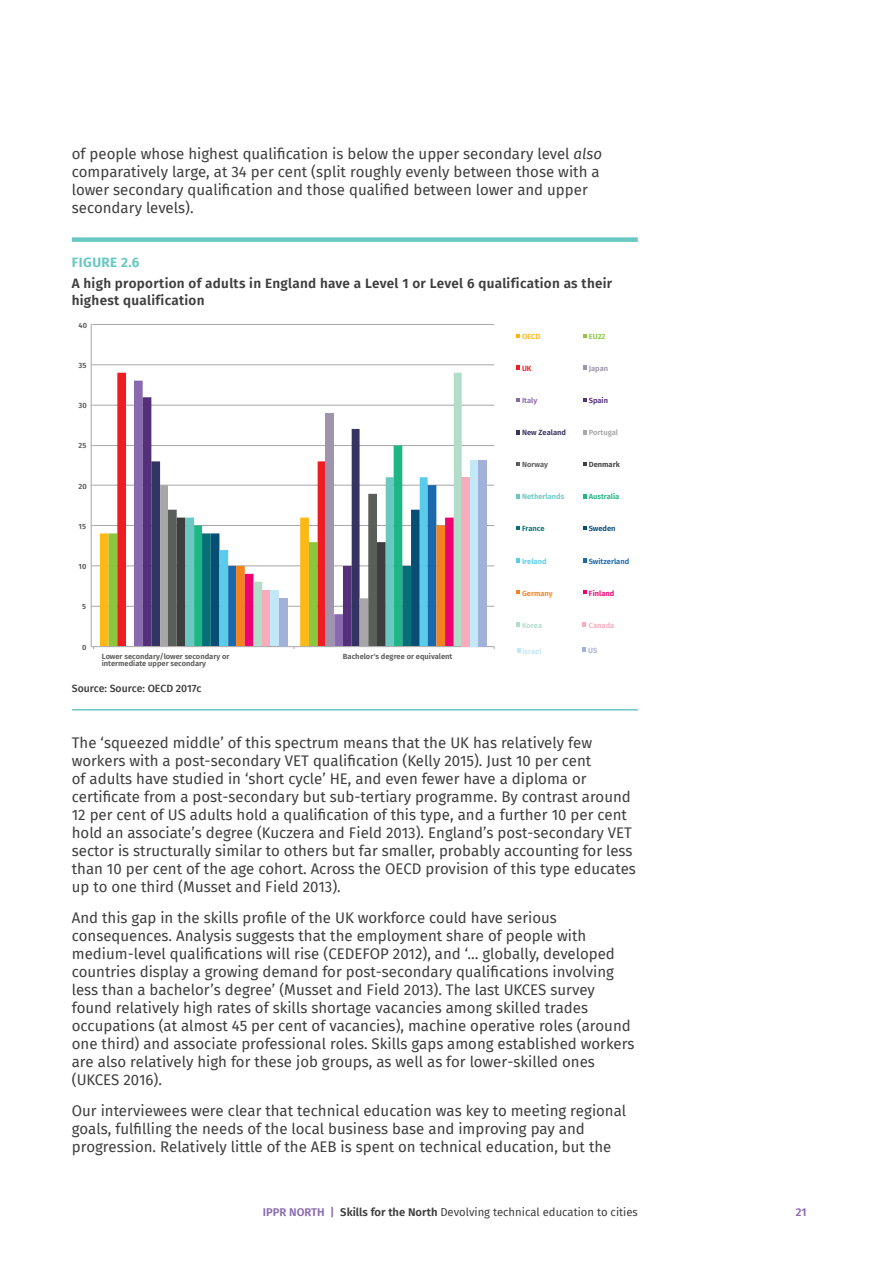
<style>
.page{position:relative;width:893px;height:1263px;background:#fff}
.page>*{position:absolute;margin:0;border:0;box-sizing:border-box;transform-origin:0 0}
.t1{font:15px/18px "Fira Sans";color:#3e3e3f}
.t2{font:600 13.5px/16.5px "Fira Sans";letter-spacing:.02em;color:#3e3e3f}
.t3{font:700 13.5px "Fira Sans";letter-spacing:.03em;color:#6ac8c3}
.t4{font:11.25px "Fira Sans";color:#3e3e3f}
.t5{font:600 11.25px "Fira Sans";color:#8a6aae}
.t6{font:500 10.5px "Fira Sans";color:#3e3e3f}
.t7{font:600 7.5px/7.1px "Fira Sans";color:#5a5958}
.t8{font:600 7.5px "Fira Sans";color:#6ac8c3}
.t9{font:600 7.5px "Fira Sans";color:#1b68ad}
.t10{font:600 7.5px "Fira Sans";color:#343464}
.t11{font:600 7.5px "Fira Sans";color:#1eb684}
.t12{font:600 7.5px "Fira Sans";color:#a8a6a6}
.t13{font:600 7.5px "Fira Sans";color:#3e3e3f}
.t14{font:600 7.5px "Fira Sans";color:#5acbeb}
.t15{font:600 7.5px "Fira Sans";color:#f58220}
.t16{font:600 7.5px "Fira Sans";color:#ed0372}
.t17{font:600 7.5px "Fira Sans";letter-spacing:-.01em;color:#076f77}
.t18{font:600 7.5px "Fira Sans";color:#074e74}
.t19{font:600 7.5px "Fira Sans";color:#f7acbb}
.t20{font:600 7.5px "Fira Sans";color:#c2e7f6}
.t21{font:600 7.5px "Fira Sans";color:#9f94ab}
.t22{font:600 7.5px "Fira Sans";color:#8a6aae}
.t23{font:600 7.5px "Fira Sans";color:#54307a}
.t24{font:600 7.5px "Fira Sans";letter-spacing:-.005em;color:#b2ddc8}
.t25{font:600 7.5px "Fira Sans";color:#fcb814}
.t26{font:600 7.5px "Fira Sans";color:#8bc63e}
.t27{font:600 7.5px "Fira Sans";color:#ee1d23}
.t28{font:600 7.5px "Fira Sans";color:#a1b1d7}
.s1{font-style:italic}
.s2{font-weight:600;color:#8a6aae}
.s3{font-weight:600}
</style>
<div class="page">
<div style="left:72px;top:237px;width:566px;height:5px;background:#6ac8c3"></div>
<hr style="left:72px;top:709px;width:566px;height:1px;background:#6ac8c3">
<hr style="left:94px;top:606px;width:400px;height:1px;background:#a8a6a6">
<hr style="left:94px;top:566px;width:400px;height:1px;background:#a8a6a6">
<hr style="left:94px;top:525px;width:400px;height:1px;background:#a8a6a6">
<hr style="left:94px;top:485px;width:400px;height:1px;background:#a8a6a6">
<hr style="left:94px;top:445px;width:400px;height:1px;background:#a8a6a6">
<hr style="left:94px;top:405px;width:400px;height:1px;background:#a8a6a6">
<hr style="left:94px;top:365px;width:400px;height:1px;background:#a8a6a6">
<hr style="left:94px;top:324px;width:400px;height:1px;background:#a8a6a6">
<svg style="left:117px;top:373px;width:26px;height:73px"></svg>
<svg style="left:134px;top:381px;width:9px;height:65px"></svg>
<svg style="left:143px;top:397px;width:110px;height:49px"></svg>
<svg style="left:151px;top:429px;width:102px;height:17px"></svg>
<svg style="left:253px;top:373px;width:209px;height:73px"></svg>
<hr style="left:91px;top:324px;width:1px;height:323px;background:#a8a6a6">
<hr style="left:94px;top:646px;width:400px;height:1px;background:#a8a6a6">
<svg style="left:100px;top:446px;width:370px;height:203px"></svg>
<svg style="left:516px;top:334px;width:4px;height:4px"></svg>
<svg style="left:583px;top:334px;width:4px;height:4px"></svg>
<svg style="left:516px;top:366px;width:4px;height:4px"></svg>
<svg style="left:583px;top:366px;width:4px;height:4px"></svg>
<svg style="left:516px;top:398px;width:4px;height:4px"></svg>
<svg style="left:583px;top:398px;width:4px;height:4px"></svg>
<svg style="left:516px;top:430px;width:4px;height:4px"></svg>
<svg style="left:583px;top:430px;width:4px;height:4px"></svg>
<svg style="left:516px;top:462px;width:4px;height:4px"></svg>
<svg style="left:583px;top:462px;width:4px;height:4px"></svg>
<svg style="left:516px;top:494px;width:4px;height:5px"></svg>
<svg style="left:583px;top:494px;width:4px;height:5px"></svg>
<svg style="left:516px;top:526px;width:4px;height:4px"></svg>
<svg style="left:583px;top:526px;width:4px;height:4px"></svg>
<svg style="left:516px;top:558px;width:4px;height:5px"></svg>
<svg style="left:583px;top:558px;width:4px;height:5px"></svg>
<svg style="left:516px;top:590px;width:4px;height:4px"></svg>
<svg style="left:583px;top:590px;width:4px;height:4px"></svg>
<svg style="left:516px;top:622px;width:4px;height:5px"></svg>
<div style="left:262px;top:590px;width:8px;height:56px;background:#f7acbb"></div>
<div style="left:270px;top:590px;width:9px;height:56px;background:#c2e7f6"></div>
<div style="left:279px;top:598px;width:9px;height:48px;background:#a1b1d7"></div>
<div style="left:461px;top:477px;width:9px;height:170px;background:#f7acbb"></div>
<div style="left:470px;top:460px;width:8px;height:186px;background:#c2e7f6"></div>
<div style="left:478px;top:460px;width:9px;height:186px;background:#a1b1d7"></div>
<svg style="left:517px;top:648px;width:4px;height:5px"></svg>
<svg style="left:582px;top:647px;width:4px;height:5px"></svg>
<svg style="left:582px;top:622px;width:4px;height:5px"></svg>
<p class="t1" style="left:72px;top:144px;width:532px">of people whose highest qualification is below the upper secondary level <span class="s1">also </span>comparatively large, at 34 per cent (split roughly evenly between those with a lower secondary qualification and those qualified between lower and upper secondary levels).</p>
<p class="t3" style="left:72px;top:251px;width:69px">FIGURE 2.6</p>
<p class="t2" style="left:72px;top:274px;width:542px">A high proportion of adults in England have a Level 1 or Level 6 qualification as their highest qualification</p>
<p class="t7" style="left:79px;top:321px;width:10px">40</p>
<p class="t7" style="left:79px;top:361px;width:9px">35</p>
<p class="t7" style="left:79px;top:401px;width:10px">30</p>
<p class="t7" style="left:79px;top:442px;width:9px">25</p>
<p class="t7" style="left:79px;top:482px;width:10px">20</p>
<p class="t7" style="left:79px;top:522px;width:9px">15</p>
<p class="t7" style="left:79px;top:562px;width:9px">10</p>
<p class="t7" style="left:82px;top:603px;width:5px">5</p>
<p class="t7" style="left:82px;top:643px;width:6px">0</p>
<p class="t7" style="left:102px;top:653px;width:129px">Lower secondary/lower secondary or intermediate upper secondary</p>
<p class="t7" style="left:343px;top:653px;width:111px">Bachelor's degree or equivalent</p>
<p class="t6" style="left:72px;top:680px;width:131px">Source: Source: OECD 2017c</p>
<p class="t25" style="left:522px;top:330px;width:20px">OECD</p>
<p class="t26" style="left:589px;top:330px;width:18px">EU22</p>
<p class="t27" style="left:522px;top:362px;width:11px">UK</p>
<p class="t21" style="left:589px;top:362px;width:21px">Japan</p>
<p class="t22" style="left:522px;top:394px;width:17px">Italy</p>
<p class="t23" style="left:589px;top:394px;width:21px">Spain</p>
<p class="t10" style="left:522px;top:426px;width:46px">New Zealand</p>
<p class="t12" style="left:589px;top:426px;width:31px">Portugal</p>
<p class="t7" style="left:522px;top:461px;width:27px">Norway</p>
<p class="t13" style="left:589px;top:458px;width:32px">Denmark</p>
<p class="t8" style="left:522px;top:491px;width:44px">Netherlands</p>
<p class="t11" style="left:589px;top:491px;width:32px">Australia</p>
<p class="t17" style="left:522px;top:523px;width:24px">France</p>
<p class="t18" style="left:589px;top:523px;width:28px">Sweden</p>
<p class="t14" style="left:522px;top:555px;width:26px">Ireland</p>
<p class="t9" style="left:589px;top:555px;width:42px">Switzerland</p>
<p class="t15" style="left:522px;top:587px;width:32px">Germany</p>
<p class="t16" style="left:589px;top:587px;width:27px">Finland</p>
<p class="t24" style="left:522px;top:619px;width:22px">Korea</p>
<p class="t19" style="left:589px;top:619px;width:27px">Canada</p>
<p class="t20" style="left:522px;top:645px;width:21px">Israel</p>
<p class="t28" style="left:588px;top:644px;width:11px">US</p>
<p class="t1" style="left:72px;top:734px;width:566px">The ‘squeezed middle’ of this spectrum means that the UK has relatively few workers with a post-secondary VET qualification (Kelly 2015). Just 10 per cent<br>of adults have studied in ‘short cycle’ HE, and even fewer have a diploma or certificate from a post-secondary but sub-tertiary programme. By contrast around 12 per cent of US adults hold a qualification of this type, and a further 10 per cent hold an associate’s degree (Kuczera and Field 2013). England’s post-secondary VET sector is structurally similar to others but far smaller, probably accounting for less than 10 per cent of the age cohort. Across the OECD provision of this type educates up to one third (Musset and Field 2013).</p>
<p class="t1" style="left:72px;top:908px;width:564px">And this gap in the skills profile of the UK workforce could have serious consequences. Analysis suggests that the employment share of people with medium-level qualifications will rise (CEDEFOP 2012), and ‘… globally, developed countries display a growing demand for post-secondary qualifications involving less than a bachelor’s degree’ (Musset and Field 2013). The last UKCES survey found relatively high rates of skills shortage vacancies among skilled trades occupations (at almost 45 per cent of vacancies), machine operative roles (around one third) and associate professional roles. Skills gaps among established workers are also relatively high for these job groups, as well as for lower-skilled ones (UKCES 2016).</p>
<p class="t1" style="left:72px;top:1101px;width:556px">Our interviewees were clear that technical education was key to meeting regional goals, fulfilling the needs of the local business base and improving pay and progression. Relatively little of the AEB is spent on technical education, but the</p>
<p class="t4" style="left:263px;top:1204px;width:377px"><span class="s2">IPPR NORTH |</span> <span class="s3">Skills for the North</span> Devolving technical education to cities</p>
<p class="t5" style="left:796px;top:1203px;width:12px">21</p>
</div>
